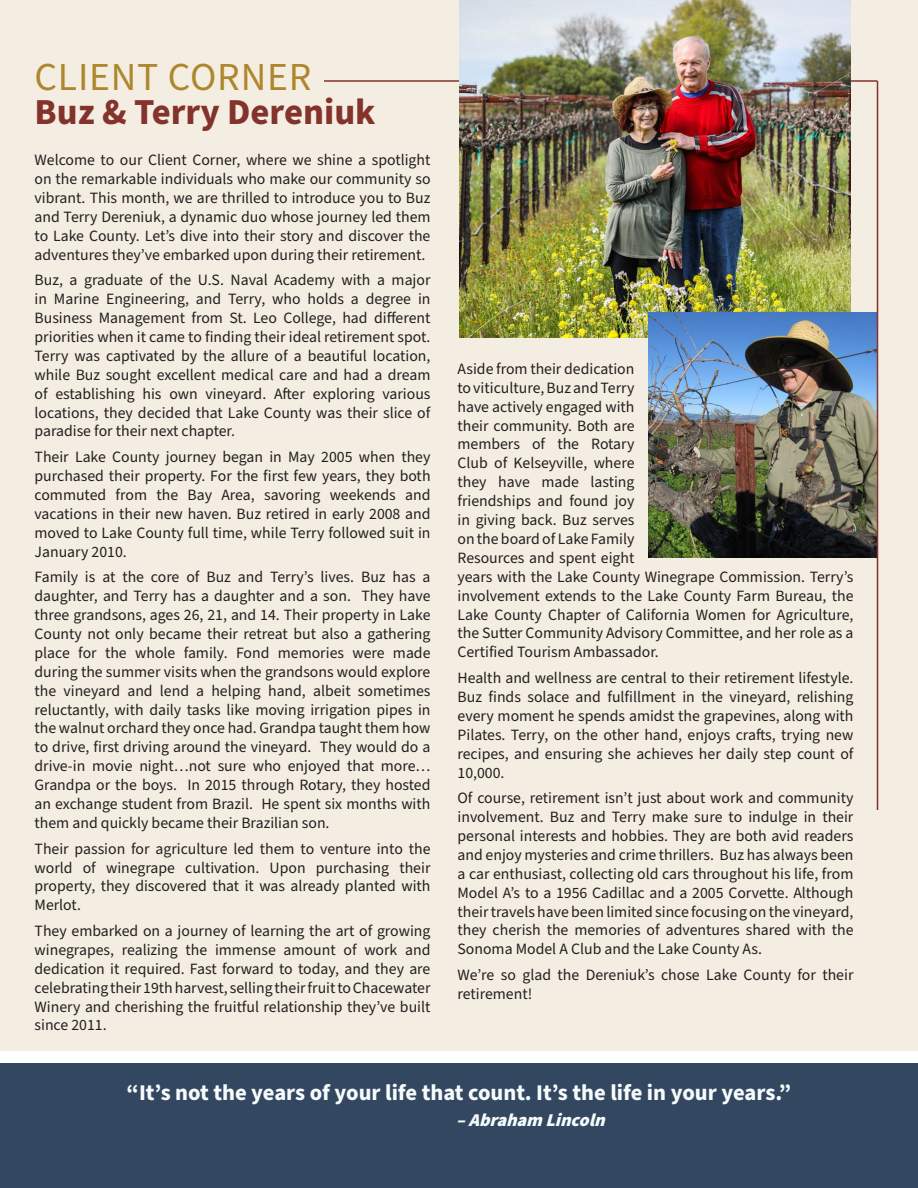
<style>
.page{position:relative;width:918px;height:1188px;background:#fff}
.page>*{position:absolute;margin:0;border:0;box-sizing:border-box;transform-origin:0 0}
.t1{font:39.6px "Source Sans Pro";letter-spacing:.02em;color:#ae862d}
.t2{font:700 36.6px "Source Sans Pro";color:#84322c}
.Cover2_Title{font:700 22.5px "Source Sans Pro";color:#f6fbfe}
.Cover2_Title-2{font:italic 900 18px "Source Sans Pro";color:#f6fbfe}
.Body_2{font:15.75px/18.9px "Source Sans Pro";color:#231f20;text-align:justify}
</style>
<div class="page">
<div style="left:0;top:0;width:918px;height:1050px;background:#f4eee2"></div>
<div style="left:0;top:1063px;width:918px;height:125px;background:#334860"></div>
<hr style="left:324px;top:80px;width:554px;height:2px;background:#84322c">
<img style="left:459px;top:0;width:391px;height:338px">
<img style="left:648px;top:312px;width:229px;height:245px">
<hr style="left:877px;top:81px;width:1px;height:729px;background:#84322c">
<p class="t1" style="left:35px;top:51px;width:278px">CLIENT CORNER</p>
<p class="t2" style="left:35px;top:87px;width:343px">Buz &amp; Terry Dereniuk</p>
<p class="Body_2" style="left:35px;top:151px;width:398px">Welcome to our Client Corner, where we shine a spotlight on the remarkable individuals who make our community so vibrant. This month, we are thrilled to introduce you to Buz and Terry Dereniuk, a dynamic duo whose journey led them to Lake County. Let’s dive into their story and discover the adventures they’ve embarked upon during their retirement.</p>
<p class="Body_2" style="left:35px;top:271px;width:397px">Buz, a graduate of the U.S. Naval Academy with a major in Marine Engineering, and Terry, who holds a degree in Business Management from St. Leo College, had different priorities when it came to finding their ideal retirement spot.<br>Terry was captivated by the allure of a beautiful location, while Buz sought excellent medical care and had a dream of establishing his own vineyard. After exploring various locations, they decided that Lake County was their slice of paradise for their next chapter.</p>
<p class="Body_2" style="left:35px;top:448px;width:398px">Their Lake County journey began in May 2005 when they purchased their property. For the first few years, they both commuted from the Bay Area, savoring weekends and vacations in their new haven. Buz retired in early 2008 and moved to Lake County full time, while Terry followed suit in January 2010.</p>
<p class="Body_2" style="left:35px;top:568px;width:398px">Family is at the core of Buz and Terry’s lives. Buz has a daughter, and Terry has a daughter and a son. They have three grandsons, ages 26, 21, and 14. Their property in Lake County not only became their retreat but also a gathering place for the whole family. Fond memories were made during the summer visits when the grandsons would explore the vineyard and lend a helping hand, albeit sometimes reluctantly, with daily tasks like moving irrigation pipes in the walnut orchard they once had. Grandpa taught them how to drive, first driving around the vineyard. They would do a drive-in movie night…not sure who enjoyed that more… Grandpa or the boys. In 2015 through Rotary, they hosted an exchange student from Brazil. He spent six months with them and quickly became their Brazilian son.</p>
<p class="Body_2" style="left:35px;top:839px;width:397px">Their passion for agriculture led them to venture into the world of winegrape cultivation. Upon purchasing their property, they discovered that it was already planted with Merlot.</p>
<p class="Body_2" style="left:35px;top:922px;width:397px">They embarked on a journey of learning the art of growing winegrapes, realizing the immense amount of work and dedication it required. Fast forward to today, and they are celebrating their 19th harvest, selling their fruit to Chacewater Winery and cherishing the fruitful relationship they’ve built since 2011.</p>
<p class="Body_2" style="left:458px;top:360px;width:398px;text-align:left">Aside from their dedication<br>to viticulture, Buz and Terry<br>have actively engaged with<br>their community. Both are<br>members of the Rotary<br>Club of Kelseyville, where<br>they have made lasting<br>friendships and found joy<br>in giving back. Buz serves<br>on the board of Lake Family<br>Resources and spent eight<br>years with the Lake County Winegrape Commission. Terry’s involvement extends to the Lake County Farm Bureau, the Lake County Chapter of California Women for Agriculture, the Sutter Community Advisory Committee, and her role as a Certified Tourism Ambassador.</p>
<p class="Body_2" style="left:458px;top:669px;width:398px">Health and wellness are central to their retirement lifestyle.<br>Buz finds solace and fulfillment in the vineyard, relishing every moment he spends amidst the grapevines, along with Pilates. Terry, on the other hand, enjoys crafts, trying new recipes, and ensuring she achieves her daily step count of 10,000.</p>
<p class="Body_2" style="left:458px;top:789px;width:398px">Of course, retirement isn’t just about work and community involvement. Buz and Terry make sure to indulge in their personal interests and hobbies. They are both avid readers and enjoy mysteries and crime thrillers. Buz has always been a car enthusiast, collecting old cars throughout his life, from Model A’s to a 1956 Cadillac and a 2005 Corvette. Although their travels have been limited since focusing on the vineyard, they cherish the memories of adventures shared with the Sonoma Model A Club and the Lake County As.</p>
<p class="Body_2" style="left:458px;top:966px;width:397px">We’re so glad the Dereniuk’s chose Lake County for their retirement!</p>
<p class="Cover2_Title" style="left:127px;top:1078px;width:666px">“It’s not the years of your life that count. It’s the life in your years.”</p>
<p class="Cover2_Title-2" style="left:456px;top:1108px;width:157px">–Abraham Lincoln</p>
</div>
